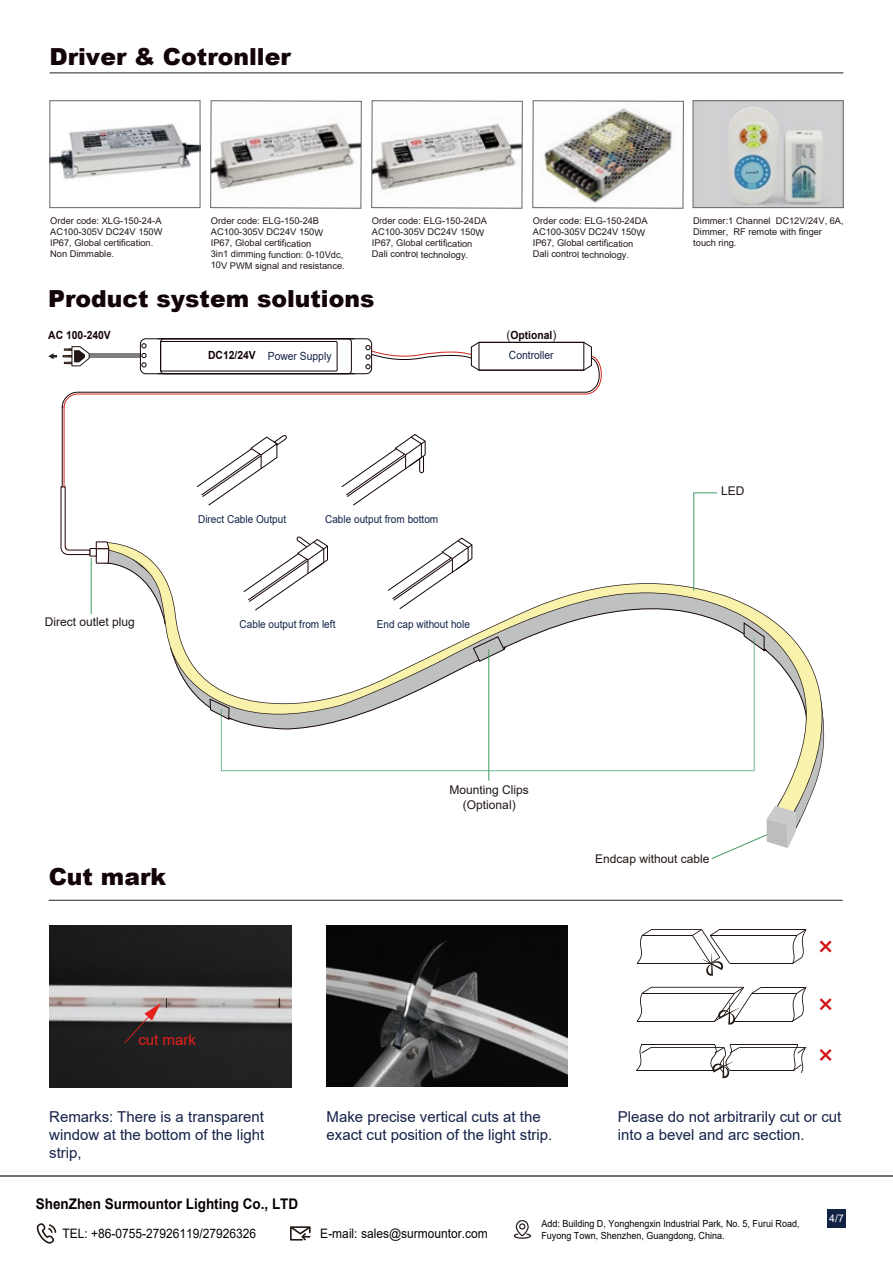
<style>
.page{position:relative;width:893px;height:1263px;background:#fff}
.page>*{position:absolute;margin:0;border:0;box-sizing:border-box;transform-origin:0 0}
.t1{font:900 23.55px "Arial";color:#120407}
.t2{font:15px/18px "Arial";color:#152249}
.t3{font:15px "Arial";color:#e51f19}
.t4{font:700 14.7px "Arial";color:#070102;scale:.92 1}
.t5{font:13.05px "Arial";color:#070102;scale:.92 1}
.t6{font:12px/14.4px "Arial";color:#201613;text-align:center}
.t7{font:11.25px "Arial";color:#152249;scale:.92 1}
.t8{font:700 11.25px "Arial";color:#140306;scale:.92 1}
.t9{font:10.95px "Arial";color:#142248;scale:.92 1}
.t10{font:10.5px "Arial";color:#fff}
.t11{font:10.5px "Noto Sans CJK Demi Light G Bpc EUC H";color:#fff}
.t12{font:9.75px "Arial";color:#070102;scale:.92 1}
.t13{font:9.3px/11.1px "Arial";letter-spacing:-.005em;color:#221715}
.s1{font-weight:400;font-size:12px;color:#221714}
.s2{font-weight:700;color:#140306}
</style>
<div class="page">
<div style="left:828px;top:1210px;width:18px;height:18px;background:#122245"></div>
<hr style="left:0;top:1175px;width:893px;height:2px;background:#707070">
<svg style="left:514px;top:1220px;width:17px;height:19px"></svg>
<svg style="left:290px;top:1226px;width:21px;height:14px"></svg>
<svg style="left:37px;top:1223px;width:19px;height:21px"></svg>
<img style="left:49px;top:925px;width:243px;height:162px">
<img style="left:326px;top:926px;width:242px;height:160px">
<svg style="left:820px;top:940px;width:12px;height:12px"></svg>
<hr style="left:710px;top:935px;width:87px;height:1px;background:#221814">
<hr style="left:730px;top:963px;width:62px;height:1px;background:#221814">
<hr style="left:720px;top:929px;width:86px;height:1px;background:#221814">
<svg style="left:792px;top:930px;width:14px;height:34px"></svg>
<hr style="left:752px;top:993px;width:45px;height:1px;background:#221814">
<hr style="left:734px;top:1021px;width:58px;height:1px;background:#221814">
<hr style="left:761px;top:987px;width:45px;height:1px;background:#221814">
<svg style="left:792px;top:988px;width:14px;height:33px"></svg>
<svg style="left:637px;top:929px;width:93px;height:47px"></svg>
<svg style="left:637px;top:987px;width:124px;height:37px"></svg>
<hr style="left:642px;top:1044px;width:73px;height:1px;background:#221814">
<hr style="left:730px;top:1044px;width:68px;height:1px;background:#221814">
<svg style="left:636px;top:1045px;width:171px;height:33px"></svg>
<svg style="left:820px;top:998px;width:12px;height:12px"></svg>
<svg style="left:820px;top:1049px;width:12px;height:12px"></svg>
<hr style="left:49px;top:900px;width:794px;height:1px;background:#3d3a39">
<svg style="left:124px;top:998px;width:43px;height:45px;background:#796b6b"></svg>
<svg style="left:165px;top:583px;width:657px;height:198px"></svg>
<svg style="left:744px;top:622px;width:23px;height:30px"></svg>
<svg style="left:473px;top:636px;width:33px;height:2px"></svg>
<svg style="left:209px;top:699px;width:12px;height:21px"></svg>
<svg style="left:693px;top:492px;width:25px;height:99px"></svg>
<svg style="left:221px;top:638px;width:533px;height:133px"></svg>
<hr style="left:488px;top:649px;width:1px;height:132px;background:#429a63">
<svg style="left:711px;top:700px;width:114px;height:159px"></svg>
<svg style="left:48px;top:338px;width:555px;height:289px"></svg>
<hr style="left:50px;top:72px;width:793px;height:1px;background:#3d3a39">
<svg style="left:371px;top:100px;width:152px;height:109px"></svg>
<svg style="left:210px;top:100px;width:152px;height:109px"></svg>
<img style="left:51px;top:123px;width:147px;height:58px">
<div style="left:49px;top:100px;width:151px;height:108px;border:1px solid #666"></div>
<svg style="left:532px;top:100px;width:152px;height:109px"></svg>
<svg style="left:694px;top:102px;width:10px;height:104px"></svg>
<img style="left:704px;top:102px;width:138px;height:104px">
<div style="left:692px;top:100px;width:152px;height:108px;border:1px solid #666"></div>
<h1 class="t1" style="left:49px;top:40px;width:243px">Driver &amp; Cotronller</h1>
<p class="t13" style="left:50px;top:215px;width:114px">Order code: XLG-150-24-A<br>AC100-305V DC24V 150W<br>IP67, Global certification.<br>Non Dimmable.</p>
<p class="t13" style="left:533px;top:215px;width:117px">Order code: ELG-150-24DA<br>AC100-305V DC24V 150W<br>IP67, Global certification<br>Dali control technology.</p>
<p class="t13" style="left:693px;top:215px;width:152px">Dimmer:1 Channel DC12V/24V, 6A,<br>Dimmer, RF remote with finger touch ring.</p>
<p class="t13" style="left:372px;top:215px;width:117px">Order code: ELG-150-24DA<br>AC100-305V DC24V 150W<br>IP67, Global certification<br>Dali control technology.</p>
<p class="t13" style="left:211px;top:215px;width:136px">Order code: ELG-150-24B<br>AC100-305V DC24V 150W<br>IP67, Global certification<br>3in1 dimming function: 0-10Vdc,<br>10V PWM signal and resistance.</p>
<h1 class="t1" style="left:48px;top:282px;width:328px">Product system solutions</h1>
<p class="t8" style="left:48px;top:327px;width:69px">AC 100-240V</p>
<p class="t8" style="left:506px;top:327px;width:56px"><span class="s1">(</span>Optional<span class="s1">)</span></p>
<p class="t6" style="left:45px;top:615px;width:92px">Direct outlet plug</p>
<p class="t7" style="left:208px;top:348px;width:136px"><span class="s2">DC12/24V</span> Power Supply</p>
<p class="t7" style="left:509px;top:348px;width:50px">Controller</p>
<p class="t9" style="left:198px;top:511px;width:97px">Direct Cable Output</p>
<p class="t9" style="left:325px;top:511px;width:124px">Cable output from bottom</p>
<p class="t9" style="left:240px;top:616px;width:106px">Cable output from left</p>
<p class="t9" style="left:377px;top:616px;width:103px">End cap without hole</p>
<p class="t6" style="left:721px;top:484px;width:25px">LED</p>
<h1 class="t1" style="left:49px;top:860px;width:119px">Cut mark</h1>
<h2 class="t3" style="left:138px;top:1029px;width:59px">cut mark</h2>
<p class="t6" style="left:450px;top:783px;width:81px">Mounting Clips (Optional)</p>
<p class="t6" style="left:595px;top:851px;width:116px">Endcap without cable</p>
<h2 class="t2" style="left:49px;top:1107px;width:217px;text-align:justify">Remarks: There is a transparent window at the bottom of the light strip,</h2>
<h2 class="t2" style="left:618px;top:1107px;width:225px;line-height:18.5px">Please do not arbitrarily cut or cut into a bevel and arc section.</h2>
<h2 class="t2" style="left:326px;top:1107px;width:227px">Make precise vertical cuts at the exact cut position of the light strip.</h2>
<h3 class="t4" style="left:36px;top:1193px;width:287px">ShenZhen Surmountor Lighting Co., LTD</h3>
<p class="t12" style="left:541px;top:1217px;width:282px">Add: Building D, Yonghengxin Industrial Park, No. 5, Furui Road,</p>
<h3 class="t5" style="left:62px;top:1225px;width:212px">TEL: +86-0755-27926119/27926326</h3>
<h3 class="t5" style="left:320px;top:1225px;width:184px">E-mail: sales@surmountor.com</h3>
<p class="t12" style="left:541px;top:1229px;width:201px">Fuyong Town, Shenzhen, Guangdong, China.</p>
<p class="t10" style="left:829px;top:1211px;width:16px">4/7</p>
<p class="t11" style="left:829px;top:1213px;width:17px">1 5</p>
</div>
